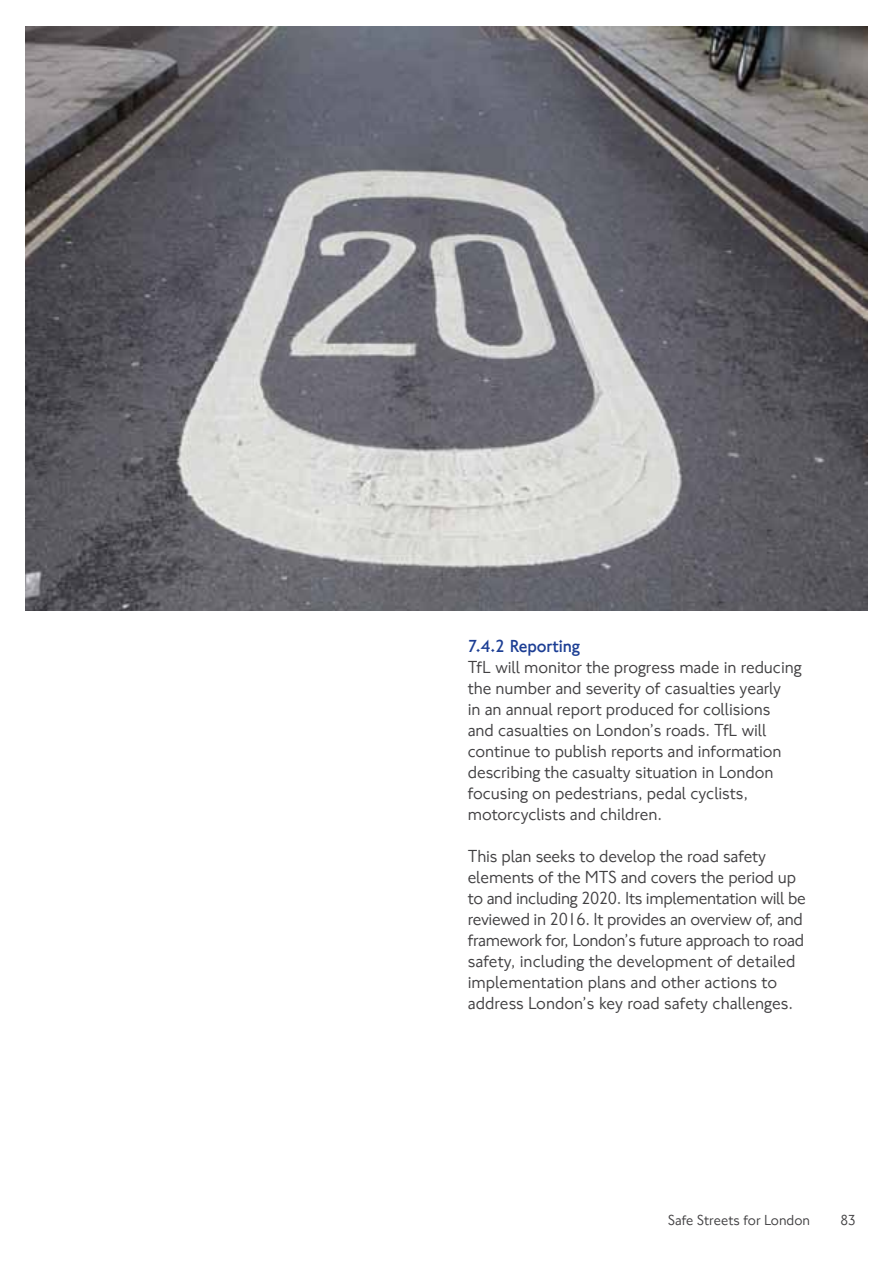
<style>
.page{position:relative;width:893px;height:1263px;background:#fff}
.page>*{position:absolute;margin:0;border:0;box-sizing:border-box;transform-origin:0 0}
.t1{font:18px/21px "NJ Font";letter-spacing:-.005em;color:#414042}
.t2{font:700 18px "NJ Font";letter-spacing:-.005em;color:#1c3e94}
.t3{font:15px "NJ Font";color:#414042}
</style>
<div class="page">
<img style="left:26px;top:26px;width:841px;height:584px">
<p class="t2" style="left:468px;top:635px;width:114px">7.4.2 Reporting</p>
<p class="t1" style="left:468px;top:657px;width:335px">TfL will monitor the progress made in reducing the number and severity of casualties yearly<br>in an annual report produced for collisions<br>and casualties on London’s roads. TfL will continue to publish reports and information describing the casualty situation in London focusing on pedestrians, pedal cyclists, motorcyclists and children.</p>
<p class="t1" style="left:468px;top:846px;width:340px">This plan seeks to develop the road safety elements of the MTS and covers the period up to and including 2020. Its implementation will be reviewed in 2016. It provides an overview of, and framework for, London’s future approach to road safety, including the development of detailed implementation plans and other actions to address London’s key road safety challenges.</p>
<p class="t3" style="left:668px;top:1211px;width:144px">Safe Streets for London</p>
<p class="t3" style="left:841px;top:1211px;width:17px">83</p>
</div>
